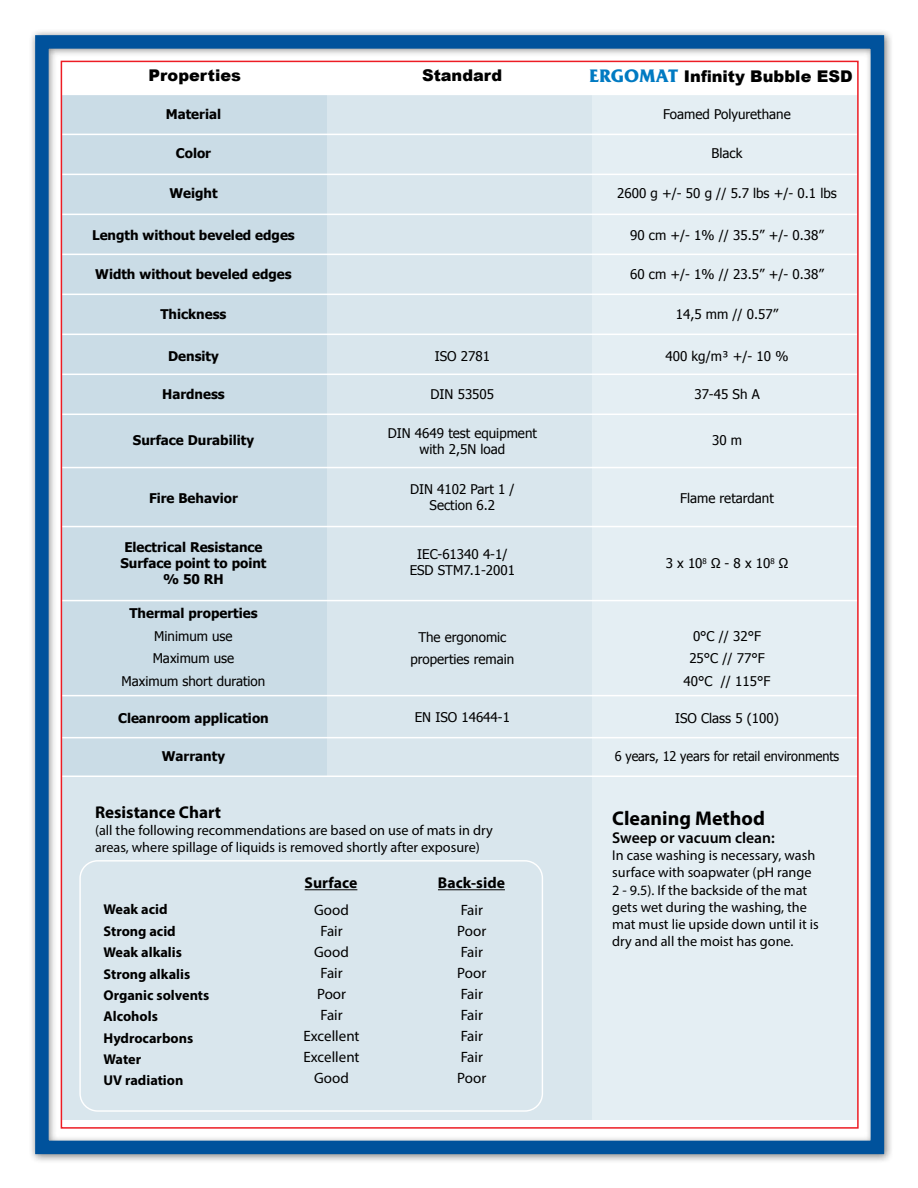
<style>
.page{position:relative;width:918px;height:1188px;background:#fff}
.page>*{position:absolute;margin:0;border:0;box-sizing:border-box;transform-origin:0 0}
.t1{font:700 19.95px "Myriad Pro";color:#000}
.t2{font:700 17.1px "Myriad Pro";color:#000}
.t3{font:900 16.2px "Arial";color:#000}
.t4{font:600 15.6px "Myriad Pro";color:#000}
.t5{font:700 15.6px "Myriad Pro";color:#000}
.t6{font:15px/21px "Myriad Pro";color:#000;text-align:center}
.t7{font:14.25px/17.1px "Myriad Pro";color:#000}
.t8{font:700 14.25px/21.3px "Myriad Pro";color:#000}
.t9{font:13.35px/22.5px "Tahoma";color:#000;text-align:center}
.t10{font:700 13.35px/16px "Tahoma";color:#000;text-align:center}
.t11{font:13.35px "Tahoma";color:#000;scale:.95 1}
.s1{font-family:"Friz Quadrata Std";font-weight:700;font-size:18px;color:#007ac2}
</style>
<div class="page">
<div style="left:28px;top:28px;width:866px;height:1136px;background:#000;opacity:.5"></div>
<div style="left:35px;top:35px;width:849px;height:1119px;border:14px solid #00529c"></div>
<p class="t3" style="left:148px;top:64px;width:94px">Properties</p>
<p class="t3" style="left:422px;top:64px;width:82px">Standard</p>
<p class="t10" style="left:166px;top:106px;width:57px">Material</p>
<p class="t10" style="left:176px;top:144px;width:37px">Color</p>
<p class="t10" style="left:169px;top:184px;width:50px">Weight</p>
<p class="t10" style="left:92px;top:226px;width:204px">Length without beveled edges</p>
<p class="t10" style="left:95px;top:265px;width:198px">Width without beveled edges</p>
<p class="t10" style="left:160px;top:305px;width:68px">Thickness</p>
<p class="t10" style="left:168px;top:347px;width:52px">Density</p>
<p class="t10" style="left:162px;top:385px;width:64px">Hardness</p>
<p class="t10" style="left:133px;top:431px;width:123px">Surface Durability</p>
<p class="t10" style="left:149px;top:490px;width:90px">Fire Behavior</p>
<p class="t10" style="left:120px;top:539px;width:148px">Electrical Resistance<br>Surface point to point % 50 RH</p>
<p class="t10" style="left:129px;top:605px;width:130px">Thermal properties</p>
<p class="t9" style="left:122px;top:624px;width:145px">Minimum use<br>Maximum use<br>Maximum short duration</p>
<p class="t10" style="left:118px;top:709px;width:152px">Cleanroom application</p>
<p class="t10" style="left:162px;top:748px;width:65px">Warranty</p>
<p class="t9" style="left:435px;top:344px;width:57px">ISO 2781</p>
<p class="t9" style="left:431px;top:382px;width:65px">DIN 53505</p>
<p class="t9" style="left:388px;top:424px;width:151px;line-height:16px">DIN 4649 test equipment with 2,5N load</p>
<p class="t9" style="left:410px;top:480px;width:106px;line-height:16px">DIN 4102 Part 1 /<br>Section 6.2</p>
<p class="t9" style="left:410px;top:545px;width:107px;line-height:16px">IEC-61340 4-1/<br>ESD STM7.1-2001</p>
<p class="t9" style="left:410px;top:625px;width:105px">The ergonomic properties remain</p>
<p class="t9" style="left:415px;top:705px;width:97px">EN ISO 14644-1</p>
<p class="t2" style="left:95px;top:801px;width:128px">Resistance Chart</p>
<p class="t7" style="left:95px;top:822px;width:399px">(all the following recommendations are based on use of mats in dry areas, where spillage of liquids is removed shortly after exposure)</p>
<p class="t8" style="left:104px;top:899px;width:107px">Weak acid<br>Strong acid<br>Weak alkalis<br>Strong alkalis<br>Organic solvents<br>Alcohols<br>Hydrocarbons<br>Water<br>UV radiation</p>
<p class="t5" style="left:305px;top:873px;width:54px">Surface</p>
<p class="t5" style="left:438px;top:873px;width:68px">Back-side</p>
<p class="t6" style="left:304px;top:899px;width:58px">Good<br>Fair<br>Good<br>Fair<br>Poor<br>Fair<br>Excellent<br>Excellent<br>Good</p>
<p class="t6" style="left:457px;top:899px;width:30px;text-align:left">Fair<br>Poor<br>Fair<br>Poor<br>Fair<br>Fair<br>Fair<br>Fair<br>Poor</p>
<p class="t3" style="left:589px;top:65px;width:265px"><span class="s1">ERGOMAT</span> Infinity Bubble ESD</p>
<p class="t9" style="left:663px;top:103px;width:129px">Foamed Polyurethane</p>
<p class="t9" style="left:712px;top:141px;width:32px">Black</p>
<p class="t9" style="left:617px;top:181px;width:221px">2600 g +/- 50 g // 5.7 lbs +/- 0.1 lbs</p>
<p class="t9" style="left:630px;top:223px;width:195px">90 cm +/- 1% // 35.5” +/- 0.38”</p>
<p class="t9" style="left:630px;top:262px;width:195px">60 cm +/- 1% // 23.5” +/- 0.38”</p>
<p class="t9" style="left:676px;top:302px;width:104px">14,5 mm // 0.57”</p>
<p class="t9" style="left:666px;top:344px;width:124px">400 kg/m³ +/- 10 %</p>
<p class="t9" style="left:694px;top:382px;width:67px">37-45 Sh A</p>
<p class="t9" style="left:712px;top:429px;width:31px">30 m</p>
<p class="t9" style="left:680px;top:487px;width:95px">Flame retardant</p>
<p class="t9" style="left:666px;top:552px;width:124px">3 x 10<sup>8</sup> Ω - 8 x 10<sup>8</sup> Ω</p>
<p class="t9" style="left:684px;top:624px;width:88px">0°C // 32°F<br>25°C // 77°F<br>40°C // 115°F</p>
<p class="t9" style="left:675px;top:706px;width:105px">ISO Class 5 (100)</p>
<p class="t11" style="left:615px;top:748px;width:238px">6 years, 12 years for retail environments</p>
<h1 class="t1" style="left:612px;top:805px;width:154px">Cleaning Method</h1>
<p class="t4" style="left:612px;top:828px;width:164px">Sweep or vacuum clean:</p>
<p class="t7" style="left:612px;top:847px;width:208px">In case washing is necessary, wash surface with soapwater (pH range<br>2 - 9.5). If the backside of the mat gets wet during the washing, the mat must lie upside down until it is dry and all the moist has gone.</p>
</div>
